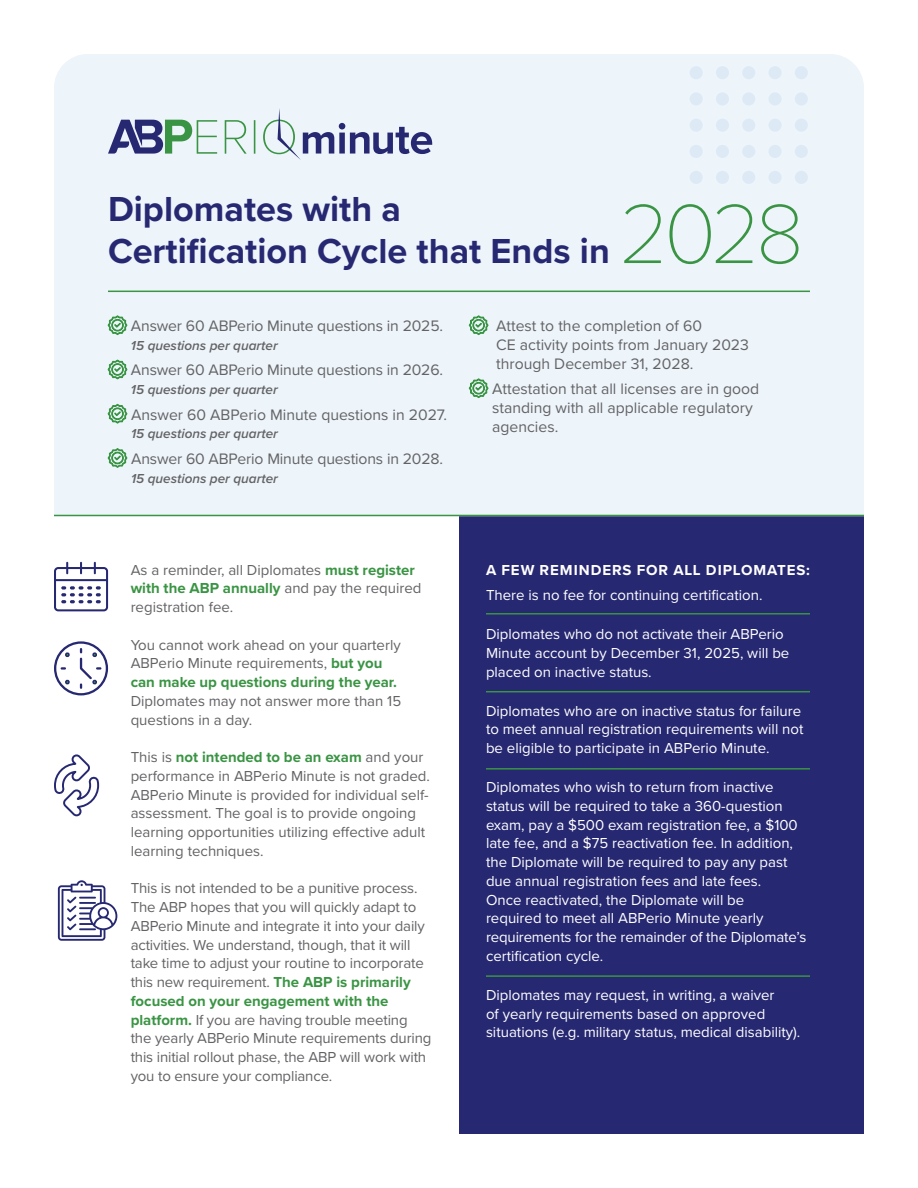
<style>
.page{position:relative;width:918px;height:1188px;background:#fff}
.page>*{position:absolute;margin:0;border:0;box-sizing:border-box;transform-origin:0 0}
.t1{font:100 87px "Proxima Nova T";color:#399443}
.t2{font:700 36px/42px "Proxima Nova";color:#272872}
.t3{font:15.75px/18.8px "Proxima Nova";color:#636366}
.t4{font:15px/18.8px "Proxima Nova";letter-spacing:-.01em;color:#636366}
.t5{font:15px/18.8px "Proxima Nova";color:#fff}
.t6{font:700 15px "Proxima Nova";letter-spacing:.06em;color:#fff}
.t7{font:italic 600 13.5px "Proxima Nova";color:#636366}
.s1{font-weight:700;color:#399443}
</style>
<div class="page">
<div style="left:459px;top:495px;width:405px;height:639px;background:#272872"></div>
<div style="left:54px;top:54px;width:810px;height:461px;background:#edf4fa"></div>
<div style="left:742px;top:92px;width:13px;height:13px;background:#ddeaf6;border-radius:50%"></div>
<div style="left:742px;top:66px;width:13px;height:13px;background:#ddeaf6;border-radius:50%"></div>
<div style="left:769px;top:92px;width:13px;height:13px;background:#ddeaf6;border-radius:50%"></div>
<div style="left:769px;top:66px;width:13px;height:13px;background:#ddeaf6;border-radius:50%"></div>
<div style="left:795px;top:92px;width:13px;height:13px;background:#ddeaf6;border-radius:50%"></div>
<div style="left:795px;top:66px;width:13px;height:13px;background:#ddeaf6;border-radius:50%"></div>
<div style="left:716px;top:92px;width:13px;height:13px;background:#ddeaf6;border-radius:50%"></div>
<div style="left:716px;top:66px;width:13px;height:13px;background:#ddeaf6;border-radius:50%"></div>
<div style="left:690px;top:92px;width:13px;height:13px;background:#ddeaf6;border-radius:50%"></div>
<div style="left:690px;top:66px;width:13px;height:13px;background:#ddeaf6;border-radius:50%"></div>
<div style="left:742px;top:119px;width:13px;height:13px;background:#ddeaf6;border-radius:50%"></div>
<div style="left:742px;top:145px;width:13px;height:13px;background:#ddeaf6;border-radius:50%"></div>
<div style="left:769px;top:119px;width:13px;height:13px;background:#ddeaf6;border-radius:50%"></div>
<div style="left:769px;top:145px;width:13px;height:13px;background:#ddeaf6;border-radius:50%"></div>
<div style="left:795px;top:119px;width:13px;height:13px;background:#ddeaf6;border-radius:50%"></div>
<div style="left:795px;top:145px;width:13px;height:13px;background:#ddeaf6;border-radius:50%"></div>
<div style="left:716px;top:119px;width:13px;height:13px;background:#ddeaf6;border-radius:50%"></div>
<div style="left:716px;top:145px;width:13px;height:13px;background:#ddeaf6;border-radius:50%"></div>
<div style="left:690px;top:119px;width:13px;height:13px;background:#ddeaf6;border-radius:50%"></div>
<div style="left:690px;top:145px;width:13px;height:13px;background:#ddeaf6;border-radius:50%"></div>
<div style="left:742px;top:171px;width:13px;height:13px;background:#ddeaf6;border-radius:50%"></div>
<div style="left:769px;top:171px;width:13px;height:13px;background:#ddeaf6;border-radius:50%"></div>
<div style="left:795px;top:171px;width:13px;height:13px;background:#ddeaf6;border-radius:50%"></div>
<div style="left:716px;top:171px;width:13px;height:13px;background:#ddeaf6;border-radius:50%"></div>
<div style="left:690px;top:171px;width:13px;height:13px;background:#ddeaf6;border-radius:50%"></div>
<hr style="left:108px;top:291px;width:702px;height:1px;background:#399443">
<hr style="left:54px;top:515px;width:810px;height:1px;background:#399443">
<svg style="left:108px;top:108px;width:324px;height:52px;background:#c0cad8"></svg>
<svg style="left:108px;top:307px;width:19px;height:36px"></svg>
<svg style="left:108px;top:351px;width:19px;height:37px"></svg>
<svg style="left:108px;top:396px;width:19px;height:36px"></svg>
<svg style="left:108px;top:440px;width:19px;height:36px"></svg>
<svg style="left:469px;top:307px;width:20px;height:36px"></svg>
<svg style="left:469px;top:370px;width:20px;height:36px"></svg>
<svg style="left:54px;top:754px;width:46px;height:63px"></svg>
<svg style="left:54px;top:562px;width:54px;height:49px"></svg>
<div style="left:54px;top:641px;width:54px;height:54px;border:2px solid #272872;border-radius:50%"></div>
<svg style="left:59px;top:647px;width:44px;height:43px"></svg>
<svg style="left:58px;top:880px;width:59px;height:61px"></svg>
<hr style="left:486px;top:613px;width:324px;height:2px;background:#399443">
<hr style="left:486px;top:691px;width:324px;height:1px;background:#399443">
<hr style="left:486px;top:768px;width:324px;height:2px;background:#399443">
<hr style="left:486px;top:975px;width:324px;height:2px;background:#399443">
<h2 class="t2" style="left:108px;top:187px;width:503px">Diplomates with a<br>Certification Cycle that Ends in</h2>
<h1 class="t1" style="left:619px;top:169px;width:187px">2028</h1>
<p class="t3" style="left:131px;top:316px;width:314px">Answer 60 ABPerio Minute questions in 2025.</p>
<p class="t7" style="left:131px;top:335px;width:148px">15 questions per quarter</p>
<p class="t3" style="left:131px;top:360px;width:314px">Answer 60 ABPerio Minute questions in 2026.</p>
<p class="t7" style="left:131px;top:379px;width:148px">15 questions per quarter</p>
<p class="t3" style="left:131px;top:404px;width:318px">Answer 60 ABPerio Minute questions in 2027.</p>
<p class="t7" style="left:131px;top:424px;width:148px">15 questions per quarter</p>
<p class="t3" style="left:131px;top:448px;width:314px">Answer 60 ABPerio Minute questions in 2028.</p>
<p class="t7" style="left:131px;top:468px;width:148px">15 questions per quarter</p>
<p class="t4" style="left:131px;top:560px;width:292px">As a reminder, all Diplomates <span class="s1">must register with the ABP annually</span> and pay the required registration fee.</p>
<p class="t4" style="left:131px;top:635px;width:272px">You cannot work ahead on your quarterly<br>ABPerio Minute requirements, <span class="s1">but you can make up questions during the year.</span></p>
<p class="t4" style="left:131px;top:691px;width:272px">Diplomates may not answer more than 15 questions in a day.</p>
<p class="t4" style="left:131px;top:747px;width:301px">This is <span class="s1">not intended to be an exam</span> and your performance in ABPerio Minute is not graded.<br>ABPerio Minute is provided for individual self&shy;assessment. The goal is to provide ongoing learning opportunities utilizing effective adult learning techniques.</p>
<p class="t4" style="left:131px;top:878px;width:302px">This is not intended to be a punitive process.<br>The ABP hopes that you will quickly adapt to ABPerio Minute and integrate it into your daily activities. We understand, though, that it will take time to adjust your routine to incorporate this new requirement. <span class="s1">The ABP is primarily focused on your engagement with the platform.</span> If you are having trouble meeting the yearly ABPerio Minute requirements during this initial rollout phase, the ABP will work with you to ensure your compliance.</p>
<p class="t3" style="left:496px;top:316px;width:254px">Attest to the completion of 60<br>CE activity points from January 2023 through December 31, 2028.</p>
<p class="t3" style="left:492px;top:379px;width:269px">Attestation that all licenses are in good standing with all applicable regulatory agencies.</p>
<p class="t6" style="left:486px;top:558px;width:325px">A FEW REMINDERS FOR ALL DIPLOMATES:</p>
<p class="t5" style="left:486px;top:585px;width:278px">There is no fee for continuing certification.</p>
<p class="t5" style="left:486px;top:624px;width:305px">Diplomates who do not activate their ABPerio<br>Minute account by December 31, 2025, will be placed on inactive status.</p>
<p class="t5" style="left:486px;top:701px;width:319px">Diplomates who are on inactive status for failure to meet annual registration requirements will not be eligible to participate in ABPerio Minute.</p>
<p class="t5" style="left:486px;top:777px;width:322px">Diplomates who wish to return from inactive status will be required to take a 360-question exam, pay a $500 exam registration fee, a $100 late fee, and a $75 reactivation fee. In addition, the Diplomate will be required to pay any past due annual registration fees and late fees.<br>Once reactivated, the Diplomate will be<br>required to meet all ABPerio Minute yearly requirements for the remainder of the Diplomate’s certification cycle.</p>
<p class="t5" style="left:486px;top:985px;width:316px">Diplomates may request, in writing, a waiver<br>of yearly requirements based on approved situations (e.g. military status, medical disability).</p>
</div>
